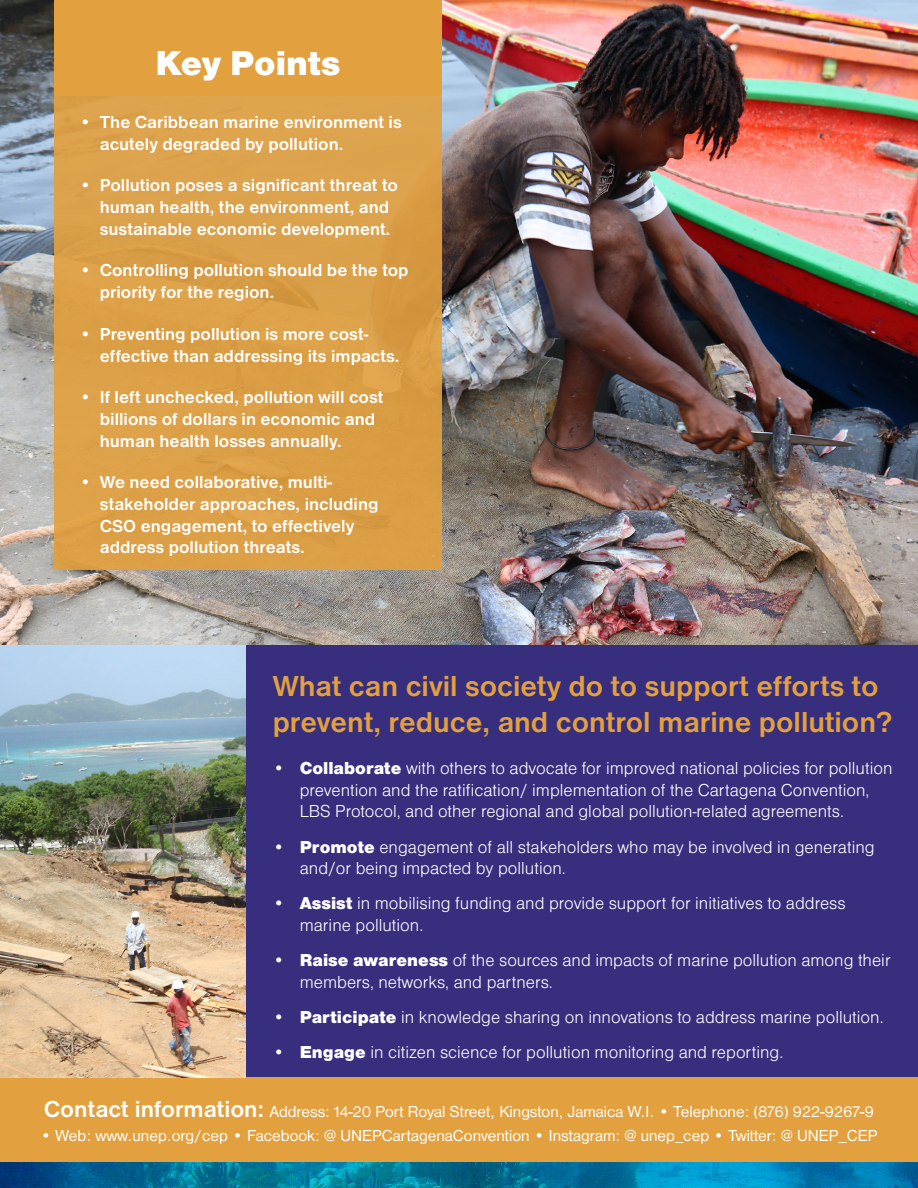
<style>
.page{position:relative;width:918px;height:1188px;background:#fff}
.page>*{position:absolute;margin:0;border:0;box-sizing:border-box;transform-origin:0 0}
.t1{font:36px "Nimbus San D Blac";color:#fff}
.Subhead_2{font:700 30px/36px "Nimbus San D";color:#e2a03f}
.body_text{font:18px/21.6px "Nimbus San D Ligh";color:#fff}
.body_indent_1{font:700 18px/21.6px "Nimbus San D";color:#fff}
.t2{font:16.5px "Nimbus San D";color:#fff}
.s1{font-family:"Nimbus San D Blac"}
.s2{font-weight:700;font-size:24px}
</style>
<div class="page">
<img style="left:0;top:1162px;width:918px;height:26px">
<img style="left:0;top:0;width:918px;height:646px">
<div style="left:246px;top:646px;width:672px;height:433px;background:#382e7e"></div>
<div style="left:0;top:1078px;width:918px;height:84px;background:#e2a03f"></div>
<div style="left:54px;top:86px;width:388px;height:484px;background:#dca049"></div>
<div style="left:54px;top:0;width:388px;height:95px;background:#e2a03f"></div>
<img style="left:0;top:646px;width:246px;height:432px">
<p class="t1" style="left:155px;top:42px;width:186px">Key Points</p>
<p class="body_indent_1" style="left:100px;top:111px;width:303px;text-indent:-20px">• The Caribbean marine environment is acutely degraded by pollution.</p>
<p class="body_indent_1" style="left:100px;top:174px;width:300px;text-indent:-20px">• Pollution poses a significant threat to human health, the environment, and sustainable economic development.</p>
<p class="body_indent_1" style="left:100px;top:259px;width:310px;text-indent:-20px">• Controlling pollution should be the top priority for the region.</p>
<p class="body_indent_1" style="left:100px;top:323px;width:301px;text-indent:-20px">• Preventing pollution is more cost&shy;effective than addressing its impacts.</p>
<p class="body_indent_1" style="left:100px;top:386px;width:285px;text-indent:-20px">• If left unchecked, pollution will cost billions of dollars in economic and human health losses annually.</p>
<p class="body_indent_1" style="left:100px;top:471px;width:280px;text-indent:-20px">• We need collaborative, multi&shy;stakeholder approaches, including<br>CSO engagement, to effectively address pollution threats.</p>
<p class="Subhead_2" style="left:273px;top:668px;width:621px">What can civil society do to support efforts to prevent, reduce, and control marine pollution?</p>
<p class="body_text" style="left:300px;top:757px;width:594px;text-indent:-27px"><span class="s1">• Collaborate</span> with others to advocate for improved national policies for pollution prevention and the ratification/ implementation of the Cartagena Convention,<br>LBS Protocol, and other regional and global pollution-related agreements.</p>
<p class="body_text" style="left:300px;top:836px;width:576px;text-indent:-27px"><span class="s1">• Promote</span> engagement of all stakeholders who may be involved in generating and/or being impacted by pollution.</p>
<p class="body_text" style="left:300px;top:892px;width:547px;text-indent:-27px"><span class="s1">• Assist</span> in mobilising funding and provide support for initiatives to address marine pollution.</p>
<p class="body_text" style="left:300px;top:949px;width:592px;text-indent:-27px"><span class="s1">• Raise awareness</span> of the sources and impacts of marine pollution among their members, networks, and partners.</p>
<p class="body_text" style="left:273px;top:1006px;width:612px"><span class="s1">• Participate</span> in knowledge sharing on innovations to address marine pollution.</p>
<p class="body_text" style="left:273px;top:1041px;width:512px"><span class="s1">• Engage</span> in citizen science for pollution monitoring and reporting.</p>
<p class="t2" style="left:44px;top:1103px;width:832px"><span class="s2">Contact information:</span> Address: 14-20 Port Royal Street, Kingston, Jamaica W.I. • Telephone: (876) 922-9267-9</p>
<p class="t2" style="left:40px;top:1127px;width:839px">• Web: www.unep.org/cep • Facebook: @ UNEPCartagenaConvention • Instagram: @ unep_cep • Twitter: @ UNEP_CEP</p>
</div>
